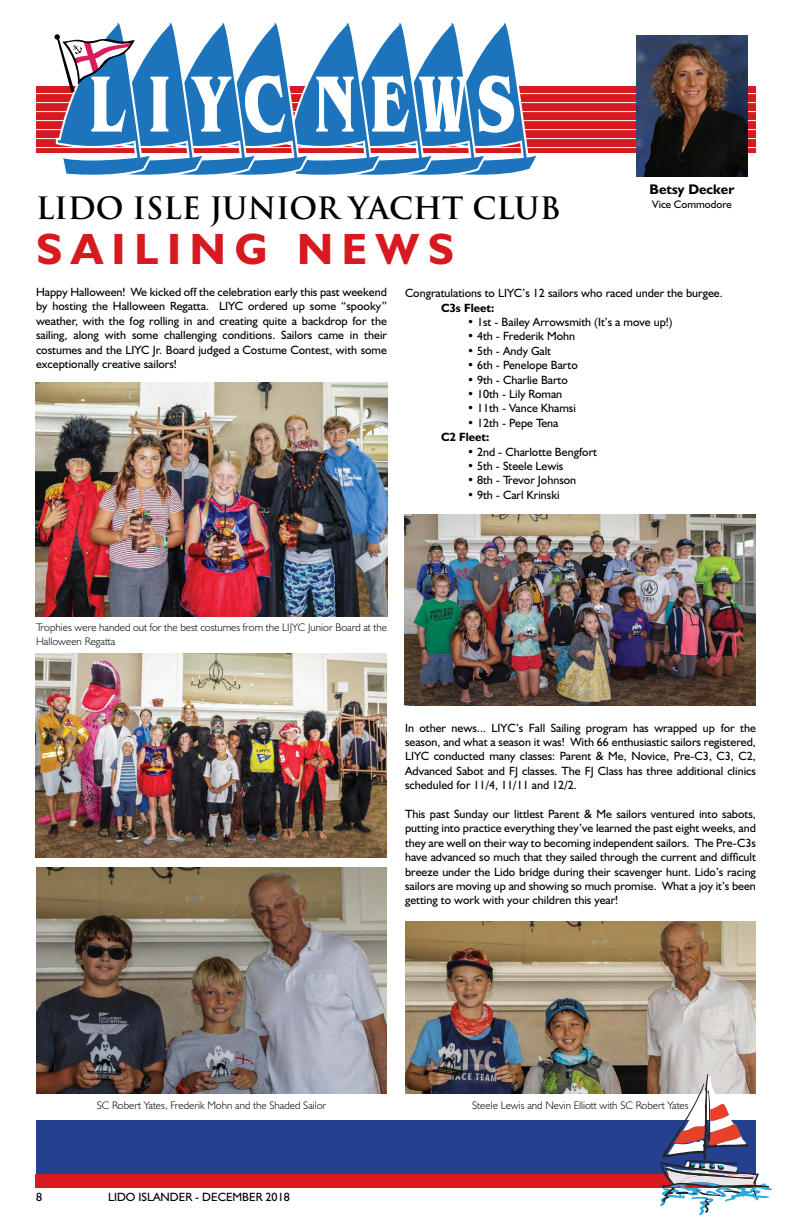
<style>
.page{position:relative;width:792px;height:1224px;background:#fff}
.page>*{position:absolute;margin:0;border:0;box-sizing:border-box;transform-origin:0 0}
.t1{font:700 44px "Humanist 521 BT";letter-spacing:.2em;color:#d71920}
.t2{font:700 30px "Trajan";color:#000}
.t3{font:700 14px "Humanist 521 BT";color:#000}
.t4{font:12px/14.4px "Humanist 521 BT";color:#000;text-align:justify}
.t5{font:700 12px "Humanist 521 BT";color:#000}
.t6{font:300 11px/13.2px "Humanist 521 BT";color:#000}
.t7{font:11px "Humanist 521 BT";color:#000}
</style>
<div class="page">
<img style="left:405px;top:921px;width:351px;height:172px">
<div style="left:36px;top:1120px;width:720px;height:68px;background:#25408f"></div>
<div style="left:36px;top:86px;width:720px;height:67px;background:#d71920"></div>
<hr style="left:36px;top:93px;width:720px;height:1px;background:#fff">
<hr style="left:36px;top:102px;width:720px;height:1px;background:#fff">
<hr style="left:36px;top:111px;width:720px;height:1px;background:#fff">
<hr style="left:36px;top:120px;width:720px;height:1px;background:#fff">
<hr style="left:36px;top:129px;width:720px;height:1px;background:#fff">
<hr style="left:36px;top:138px;width:720px;height:1px;background:#fff">
<hr style="left:36px;top:147px;width:720px;height:1px;background:#fff">
<svg style="left:54px;top:23px;width:486px;height:152px"></svg>
<div style="left:36px;top:1174px;width:720px;height:14px;background:#d71920"></div>
<svg style="left:660px;top:1074px;width:112px;height:141px"></svg>
<img style="left:36px;top:382px;width:351px;height:235px">
<img style="left:405px;top:514px;width:351px;height:192px">
<img style="left:36px;top:654px;width:351px;height:204px">
<img style="left:36px;top:867px;width:351px;height:226px">
<img style="left:636px;top:35px;width:112px;height:142px">
<p class="t3" style="left:650px;top:181px;width:86px">Betsy Decker</p>
<p class="t7" style="left:652px;top:197px;width:81px">Vice Commodore</p>
<h2 class="t2" style="left:36px;top:190px;width:526px">LIDO ISLE JUNIOR YACHT CLUB</h2>
<h1 class="t1" style="left:36px;top:222px;width:420px">SAILING NEWS</h1>
<p class="t4" style="left:405px;top:286px;width:319px">Congratulations to LIYC’s 12 sailors who raced under the burgee.</p>
<p class="t5" style="left:441px;top:300px;width:55px">C3s Fleet:</p>
<p class="t4" style="left:467px;top:314px;width:207px">• 1st - Bailey Arrowsmith (It’s a move up!)</p>
<p class="t4" style="left:467px;top:329px;width:110px">• 4th - Frederik Mohn</p>
<p class="t4" style="left:467px;top:343px;width:86px">• 5th - Andy Galt</p>
<p class="t4" style="left:467px;top:358px;width:112px">• 6th - Penelope Barto</p>
<p class="t4" style="left:467px;top:372px;width:102px">• 9th - Charlie Barto</p>
<p class="t4" style="left:467px;top:386px;width:97px">• 10th - Lily Roman</p>
<p class="t4" style="left:467px;top:401px;width:110px">• 11th - Vance Khamsi</p>
<p class="t4" style="left:467px;top:415px;width:93px">• 12th - Pepe Tena</p>
<p class="t5" style="left:441px;top:430px;width:50px">C2 Fleet:</p>
<p class="t4" style="left:467px;top:444px;width:132px">• 2nd - Charlotte Bengfort</p>
<p class="t4" style="left:467px;top:458px;width:98px">• 5th - Steele Lewis</p>
<p class="t4" style="left:467px;top:473px;width:111px">• 8th - Trevor Johnson</p>
<p class="t4" style="left:467px;top:487px;width:94px">• 9th - Carl Krinski</p>
<p class="t4" style="left:36px;top:284px;width:353px">Happy Halloween! We kicked off the celebration early this past weekend by hosting the Halloween Regatta. LIYC ordered up some “spooky” weather, with the fog rolling in and creating quite a backdrop for the sailing, along with some challenging conditions. Sailors came in their costumes and the LIYC Jr. Board judged a Costume Contest, with some exceptionally creative sailors!</p>
<p class="t6" style="left:36px;top:621px;width:352px">Trophies were handed out for the best costumes from the LIJYC Junior Board at the<br>Halloween Regatta</p>
<p class="t4" style="left:405px;top:720px;width:353px">In other news... LIYC’s Fall Sailing program has wrapped up for the season, and what a season it was! With 66 enthusiastic sailors registered, LIYC conducted many classes: Parent &amp; Me, Novice, Pre-C3, C3, C2, Advanced Sabot and FJ classes. The FJ Class has three additional clinics scheduled for 11/4, 11/11 and 12/2.</p>
<p class="t4" style="left:405px;top:806px;width:353px">This past Sunday our littlest Parent &amp; Me sailors ventured into sabots, putting into practice everything they’ve learned the past eight weeks, and they are well on their way to becoming independent sailors. The Pre-C3s have advanced so much that they sailed through the current and difficult breeze under the Lido bridge during their scavenger hunt. Lido’s racing sailors are moving up and showing so much promise. What a joy it’s been getting to work with your children this year!</p>
<p class="t6" style="left:97px;top:1098px;width:231px">SC Robert Yates, Frederik Mohn and the Shaded Sailor</p>
<p class="t6" style="left:472px;top:1098px;width:218px">Steele Lewis and Nevin Elliott with SC Robert Yates</p>
<p class="t4" style="left:36px;top:1190px;width:8px">8</p>
<p class="t4" style="left:108px;top:1190px;width:183px">LIDO ISLANDER - DECEMBER 2018</p>
</div>
